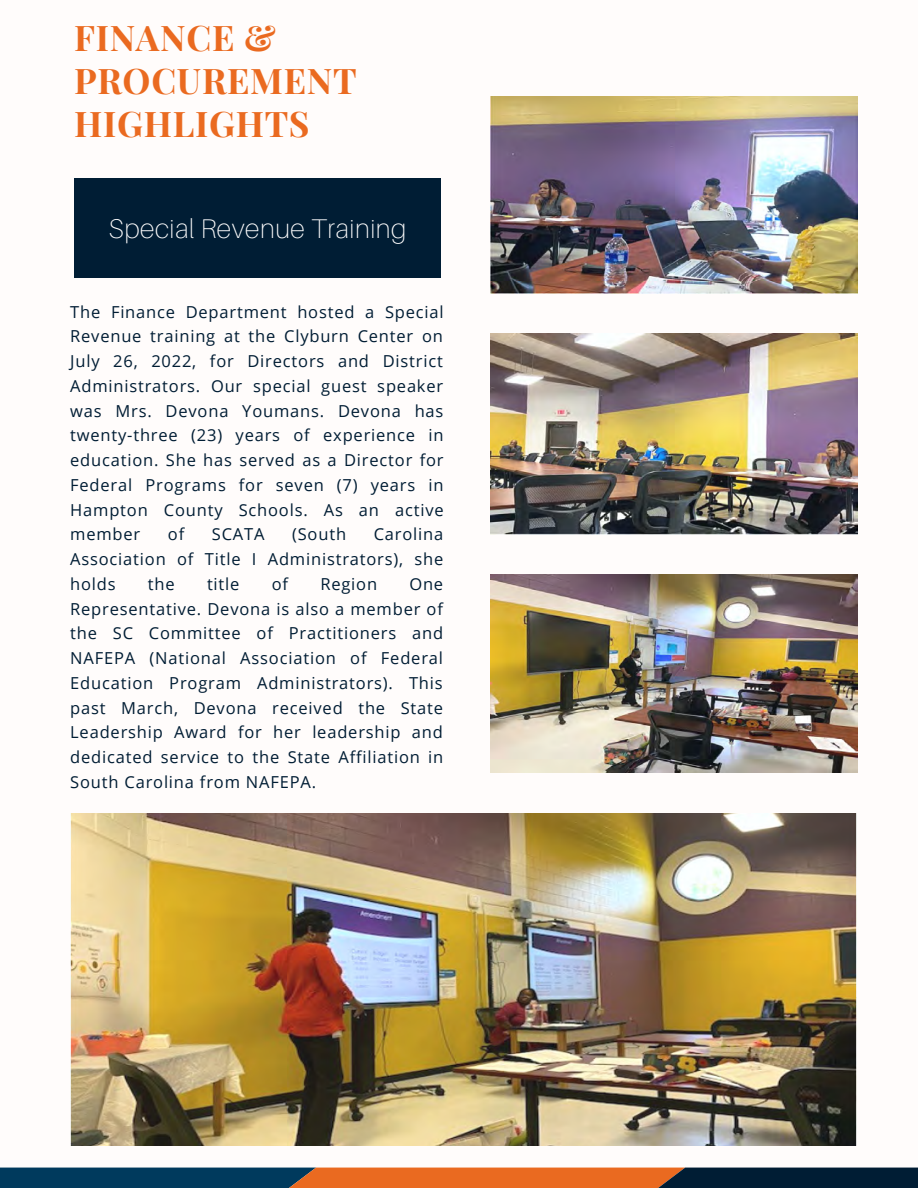
<style>
.page{position:relative;width:918px;height:1188px;background:#fffcfb}
.page>*{position:absolute;margin:0;border:0;box-sizing:border-box;transform-origin:0 0}
.t1{font:700 35.4px/42.8px "Playfair Display";letter-spacing:.02em;color:#ea6a20}
.t2{font:100 27px "Aileron";letter-spacing:.02em;color:#fff}
.t3{font:16.5px/24.8px "Open Sans";letter-spacing:.05em;color:#001d34;text-align:justify}
</style>
<div class="page">
<svg style="left:0;top:1168px;width:918px;height:20px;background:#5e4539"></svg>
<div style="left:74px;top:179px;width:367px;height:99px;background:#001d34"></div>
<img style="left:70px;top:814px;width:787px;height:332px">
<img style="left:490px;top:97px;width:367px;height:197px">
<img style="left:490px;top:334px;width:367px;height:200px">
<img style="left:490px;top:575px;width:367px;height:198px">
<h1 class="t1" style="left:74px;top:15px;width:284px">FINANCE &amp;<br>PROCUREMENT<br>HIGHLIGHTS</h1>
<h2 class="t2" style="left:109px;top:211px;width:299px">Special Revenue Training</h2>
<p class="t3" style="left:70px;top:299px;width:375px">The Finance Department hosted a Special Revenue training at the Clyburn Center on July 26, 2022, for Directors and District Administrators. Our special guest speaker was Mrs. Devona Youmans. Devona has twenty-three (23) years of experience in education. She has served as a Director for Federal Programs for seven (7) years in Hampton County Schools. As an active member</p>
<p class="t3" style="left:168px;top:522px;width:18px">of</p>
<p class="t3" style="left:212px;top:522px;width:54px">SCATA</p>
<p class="t3" style="left:292px;top:522px;width:56px">(South</p>
<p class="t3" style="left:70px;top:522px;width:375px;text-indent:303px">Carolina Association of Title I Administrators), she holds</p>
<p class="t3" style="left:148px;top:571px;width:28px">the</p>
<p class="t3" style="left:207px;top:571px;width:34px">title</p>
<p class="t3" style="left:272px;top:571px;width:18px">of</p>
<p class="t3" style="left:320px;top:571px;width:58px">Region</p>
<p class="t3" style="left:70px;top:571px;width:375px;text-indent:339px">One Representative. Devona is also a member of the SC Committee of Practitioners and NAFEPA (National Association of Federal Education Program Administrators). This past March, Devona received the State Leadership Award for her leadership and dedicated service to the State Affiliation in South Carolina from NAFEPA.</p>
</div>
